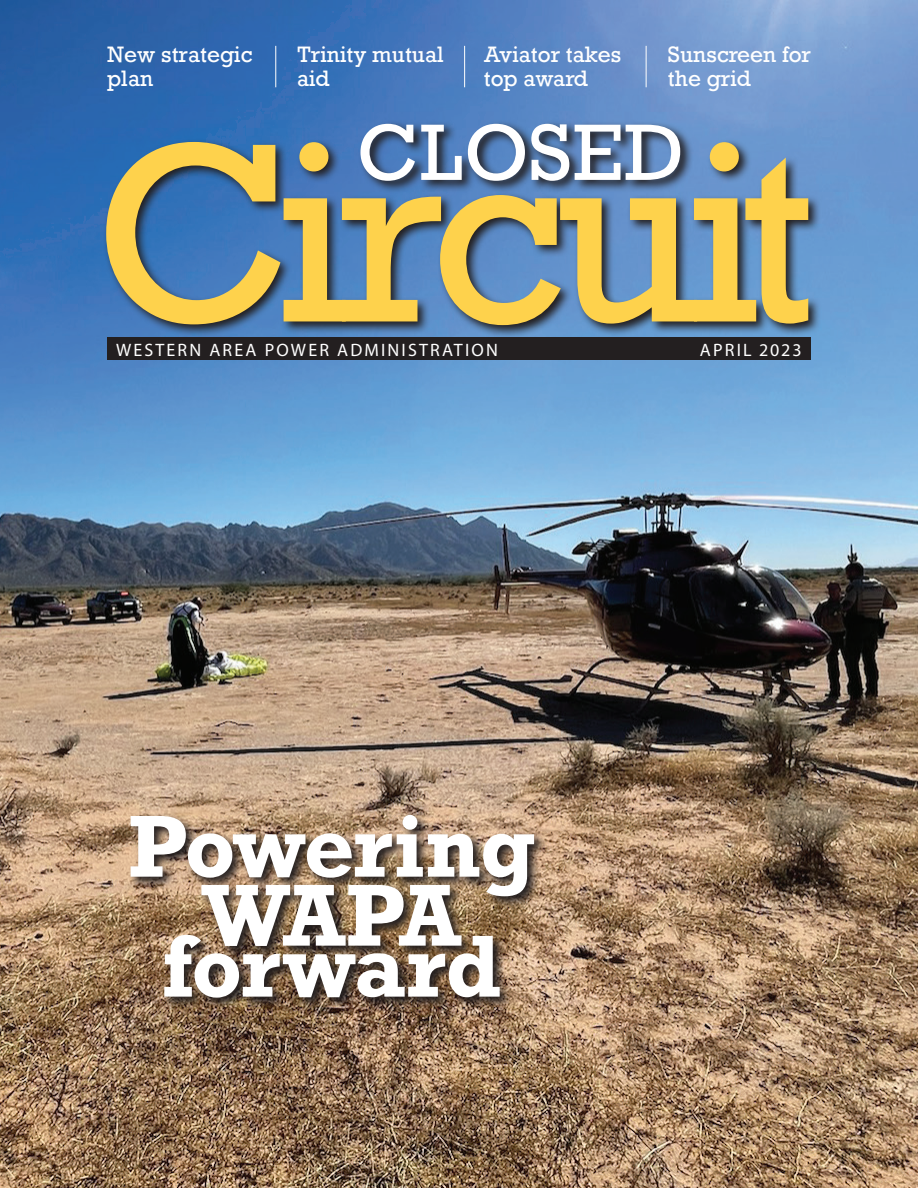
<style>
.page{position:relative;width:918px;height:1188px;background:#fff}
.page>*{position:absolute;margin:0;border:0;box-sizing:border-box;transform-origin:0 0}
.t1{font:240px "Rockwell";letter-spacing:-.06em;color:#fed24c}
.t2{font:700 82.5px/69px "Rockwell";letter-spacing:-.015em;color:#fff;text-align:center}
.t3{font:75px "Rockwell";letter-spacing:.02em;color:#fff}
.t4{font:21px/24px "Rockwell";color:#fff}
.t5{font:18px "Myriad Pro";letter-spacing:.12em;color:#fff}
</style>
<div class="page">
<img style="left:0;top:0;width:918px;height:1188px">
<div style="left:107px;top:338px;width:704px;height:22px;background:#231f20"></div>
<hr style="left:275px;top:46px;width:1px;height:41px;background:#fff">
<hr style="left:464px;top:46px;width:1px;height:41px;background:#fff">
<hr style="left:646px;top:46px;width:1px;height:41px;background:#fff">
<svg style="left:358px;top:120px;width:336px;height:19px;background:#486996"></svg>
<svg style="left:103px;top:139px;width:718px;height:199px;background:#415f86"></svg>
<svg style="left:128px;top:812px;width:419px;height:199px;background:#765f4b"></svg>
<p class="t4" style="left:107px;top:42px;width:147px">New strategic plan</p>
<p class="t4" style="left:297px;top:42px;width:148px">Trinity mutual aid</p>
<p class="t4" style="left:484px;top:42px;width:139px">Aviator takes top award</p>
<p class="t4" style="left:668px;top:42px;width:145px">Sunscreen for the grid</p>
<h3 class="t3" style="left:357px;top:106px;width:329px">CLOSED</h3>
<h1 class="t1" style="left:94px;top:86px;width:723px">Circuit</h1>
<p class="t5" style="left:116px;top:338px;width:383px">WESTERN AREA POWER ADMINISTRATION</p>
<p class="t5" style="left:700px;top:338px;width:103px">APRIL 2023</p>
<h2 class="t2" style="left:128px;top:811px;width:409px">Powering<br>WAPA</h2>
<h2 class="t2" style="left:162px;top:931px;width:341px">forward</h2>
</div>
